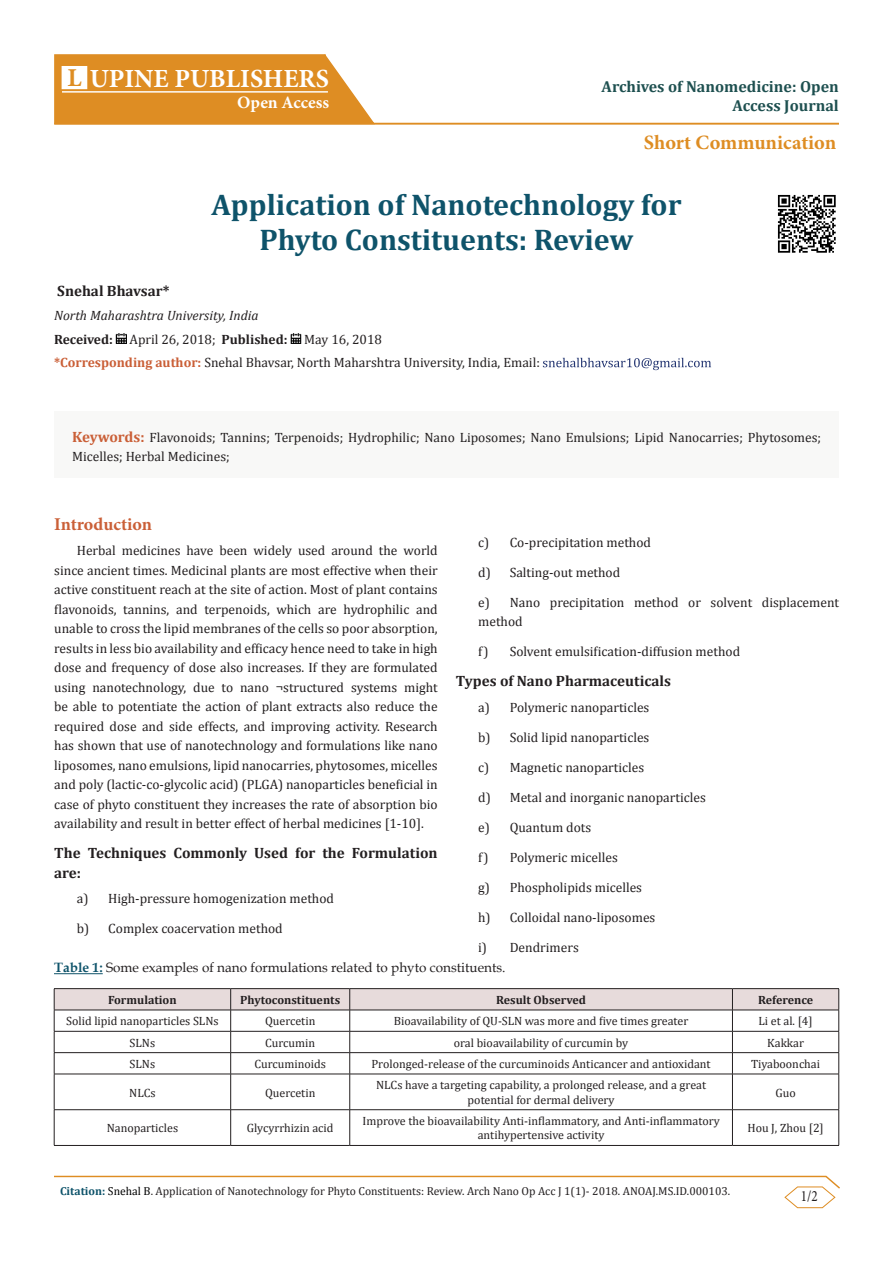
<style>
.page{position:relative;width:893px;height:1263px;background:#fff}
.page>*{position:absolute;margin:0;border:0;box-sizing:border-box;transform-origin:0 0}
.t1{font:700 30px/34.5px "Cambria";color:#0e536a;text-align:center}
.t2{font:700 26.1px "Minion Pro";color:#fff}
.t3{font:700 20.4px "Minion Pro";color:#de8d23}
.t4{font:700 18px "Minion Pro";letter-spacing:-.005em;color:#ca5f37}
.t5{font:700 17.4px "Minion Pro";color:#fff}
.t6{font:700 16.05px/19.6px "Cambria";color:#1e5050;text-align:right}
.t7{font:15.75px "Minion Pro";color:#231f20;scale:.83 1}
.t8{font:700 15px/19.5px "Cambria";color:#231f20}
.t9{font:13.5px/19.5px "Cambria";color:#231f20}
.t10{font:13.5px "Book Antiqua";color:#231f20}
.t11{font:italic 13.5px "Cambria";color:#231f20}
.t12{font:12px/14.4px "Cambria";color:#231f20;text-align:center}
.t13{font:700 12px "Cambria";color:#231f20}
.t14{font:11.55px "Cambria";color:#231f20}
.s1{font-size:25.8px;color:#de8d23}
.s2{font-weight:700}
.s3{font-weight:700;color:#ca5f37}
.s4{font-weight:700;font-size:15px;color:#ca5f37}
.s5{font-weight:700;color:#0e536a}
.s6{color:#000}
</style>
<div class="page">
<hr style="left:54px;top:1176px;width:772px;height:1px;background:#de8d23">
<svg style="left:784px;top:1175px;width:56px;height:33px"></svg>
<hr style="left:54px;top:123px;width:785px;height:2px;background:#de8d23">
<svg style="left:54px;top:54px;width:322px;height:71px;background:#e19737"></svg>
<hr style="left:62px;top:91px;width:266px;height:2px;background:#fff">
<div style="left:62px;top:67px;width:25px;height:21px;background:#fff"></div>
<svg style="left:116px;top:333px;width:11px;height:11px"></svg>
<svg style="left:291px;top:333px;width:10px;height:11px"></svg>
<svg style="left:543px;top:358px;width:168px;height:12px"></svg>
<div style="left:54px;top:412px;width:785px;height:66px;background:#f8f8f7"></div>
<hr style="left:54px;top:973px;width:49px;height:1px;background:#0e536a">
<hr style="left:54px;top:988px;width:177px;height:1px;background:#231f20">
<hr style="left:231px;top:988px;width:119px;height:1px;background:#231f20">
<hr style="left:350px;top:988px;width:382px;height:1px;background:#231f20">
<hr style="left:732px;top:988px;width:107px;height:1px;background:#231f20">
<svg style="left:54px;top:989px;width:785px;height:85px"></svg>
<hr style="left:54px;top:1074px;width:177px;height:1px;background:#231f20">
<hr style="left:54px;top:1074px;width:1px;height:35px;background:#231f20">
<hr style="left:231px;top:1074px;width:119px;height:1px;background:#231f20">
<hr style="left:230px;top:1074px;width:1px;height:35px;background:#231f20">
<hr style="left:350px;top:1074px;width:382px;height:1px;background:#231f20">
<hr style="left:349px;top:1074px;width:1px;height:35px;background:#231f20">
<hr style="left:732px;top:1074px;width:107px;height:1px;background:#231f20">
<hr style="left:732px;top:1074px;width:1px;height:35px;background:#231f20">
<hr style="left:838px;top:1074px;width:1px;height:35px;background:#231f20">
<hr style="left:54px;top:1109px;width:177px;height:1px;background:#231f20">
<hr style="left:54px;top:1110px;width:1px;height:35px;background:#231f20">
<hr style="left:231px;top:1109px;width:119px;height:1px;background:#231f20">
<hr style="left:230px;top:1110px;width:1px;height:35px;background:#231f20">
<hr style="left:350px;top:1109px;width:382px;height:1px;background:#231f20">
<hr style="left:349px;top:1110px;width:1px;height:35px;background:#231f20">
<hr style="left:732px;top:1109px;width:107px;height:1px;background:#231f20">
<hr style="left:732px;top:1110px;width:1px;height:35px;background:#231f20">
<hr style="left:838px;top:1110px;width:1px;height:35px;background:#231f20">
<hr style="left:54px;top:1145px;width:177px;height:1px;background:#231f20">
<hr style="left:231px;top:1145px;width:119px;height:1px;background:#231f20">
<hr style="left:350px;top:1145px;width:382px;height:1px;background:#231f20">
<hr style="left:732px;top:1145px;width:107px;height:1px;background:#231f20">
<img style="left:777px;top:194px;width:59px;height:59px">
<p class="t2" style="left:67px;top:60px;width:263px"><span class="s1">L</span> UPINE PUBLISHERS</p>
<p class="t5" style="left:237px;top:90px;width:94px">Open Access</p>
<p class="t6" style="left:602px;top:76px;width:239px">Archives of Nanomedicine: Open<br>Access Journal</p>
<p class="t3" style="left:644px;top:128px;width:194px">Short Communication</p>
<p class="t1" style="left:211px;top:187px;width:472px">Application of Nanotechnology for<br>Phyto Constituents: Review</p>
<p class="t8" style="left:57px;top:281px;width:114px">Snehal Bhavsar*</p>
<p class="t11" style="left:54px;top:306px;width:206px">North Maharashtra University, India</p>
<p class="t9" style="left:54px;top:329px;width:329px"><span class="s2">Received:</span> April 26, 2018; <span class="s2">Published:</span> May 16, 2018</p>
<p class="t9" style="left:54px;top:353px;width:487px"><span class="s3">*Corresponding author:</span> Snehal Bhavsar, North Maharshtra University, India, Email:</p>
<p class="t9" style="left:72px;top:427px;width:750px"><span class="s4">Keywords:</span> Flavonoids; Tannins; Terpenoids; Hydrophilic; Nano Liposomes; Nano Emulsions; Lipid Nanocarries; Phytosomes;<br>Micelles; Herbal Medicines;</p>
<p class="t4" style="left:54px;top:511px;width:99px">Introduction</p>
<p class="t9" style="left:54px;top:541px;width:385px;text-align:justify;text-indent:22px">Herbal medicines have been widely used around the world since ancient times. Medicinal plants are most effective when their active constituent reach at the site of action. Most of plant contains flavonoids, tannins, and terpenoids, which are hydrophilic and unable to cross the lipid membranes of the cells so poor absorption, results in less bio availability and efficacy hence need to take in high dose and frequency of dose also increases. If they are formulated using nanotechnology, due to nano ¬structured systems might be able to potentiate the action of plant extracts also reduce the required dose and side effects, and improving activity. Research has shown that use of nanotechnology and formulations like nano liposomes, nano emulsions, lipid nanocarries, phytosomes, micelles and poly (lactic-co-glycolic acid) (PLGA) nanoparticles beneficial in case of phyto constituent they increases the rate of absorption bio availability and result in better effect of herbal medicines [1-10].</p>
<p class="t8" style="left:54px;top:843px;width:385px">The Techniques Commonly Used for the Formulation are:</p>
<p class="t9" style="left:77px;top:889px;width:259px">a) High-pressure homogenization method</p>
<p class="t9" style="left:77px;top:919px;width:208px">b) Complex coacervation method</p>
<p class="t9" style="left:478px;top:532px;width:174px">c) Co-precipitation method</p>
<p class="t9" style="left:478px;top:562px;width:144px">d) Salting-out method</p>
<p class="t9" style="left:478px;top:592px;width:362px">e) Nano precipitation method or solvent displacement method</p>
<p class="t9" style="left:478px;top:642px;width:263px">f) Solvent emulsification-diffusion method</p>
<p class="t8" style="left:456px;top:671px;width:217px">Types of Nano Pharmaceuticals</p>
<p class="t9" style="left:478px;top:697px;width:173px">a) Polymeric nanoparticles</p>
<p class="t9" style="left:478px;top:727px;width:173px">b) Solid lipid nanoparticles</p>
<p class="t9" style="left:478px;top:757px;width:167px">c) Magnetic nanoparticles</p>
<p class="t9" style="left:478px;top:787px;width:229px">d) Metal and inorganic nanoparticles</p>
<p class="t9" style="left:478px;top:817px;width:115px">e) Quantum dots</p>
<p class="t9" style="left:478px;top:847px;width:141px">f) Polymeric micelles</p>
<p class="t9" style="left:478px;top:877px;width:165px">g) Phospholipids micelles</p>
<p class="t9" style="left:478px;top:907px;width:179px">h) Colloidal nano-liposomes</p>
<p class="t9" style="left:478px;top:937px;width:102px">i) Dendrimers</p>
<p class="t10" style="left:54px;top:958px;width:453px"><span class="s5">Table 1:</span> Some examples of nano formulations related to phyto constituents.</p>
<p class="t13" style="left:108px;top:991px;width:70px">Formulation</p>
<p class="t13" style="left:240px;top:991px;width:101px">Phytoconstituents</p>
<p class="t13" style="left:496px;top:991px;width:91px">Result Observed</p>
<p class="t13" style="left:758px;top:991px;width:57px">Reference</p>
<p class="t12" style="left:66px;top:1014px;width:154px">Solid lipid nanoparticles SLNs</p>
<p class="t12" style="left:265px;top:1014px;width:52px">Quercetin</p>
<p class="t12" style="left:394px;top:1014px;width:296px">Bioavailability of QU-SLN was more and five times greater</p>
<p class="t12" style="left:758px;top:1014px;width:56px">Li et al. [4]</p>
<p class="t12" style="left:130px;top:1035px;width:27px">SLNs</p>
<p class="t12" style="left:265px;top:1035px;width:52px">Curcumin</p>
<p class="t12" style="left:454px;top:1035px;width:176px">oral bioavailability of curcumin by</p>
<p class="t12" style="left:767px;top:1035px;width:38px">Kakkar</p>
<p class="t12" style="left:130px;top:1057px;width:27px">SLNs</p>
<p class="t12" style="left:254px;top:1057px;width:73px">Curcuminoids</p>
<p class="t12" style="left:371px;top:1057px;width:341px">Prolonged-release of the curcuminoids Anticancer and antioxidant</p>
<p class="t12" style="left:751px;top:1057px;width:70px">Tiyaboonchai</p>
<p class="t12" style="left:129px;top:1085px;width:28px">NLCs</p>
<p class="t12" style="left:265px;top:1085px;width:52px">Quercetin</p>
<p class="t12" style="left:376px;top:1078px;width:332px">NLCs have a targeting capability, a prolonged release, and a great potential for dermal delivery</p>
<p class="t12" style="left:775px;top:1085px;width:22px">Guo</p>
<p class="t12" style="left:107px;top:1121px;width:73px">Nanoparticles</p>
<p class="t12" style="left:247px;top:1121px;width:88px">Glycyrrhizin acid</p>
<p class="t12" style="left:362px;top:1114px;width:359px">Improve the bioavailability Anti-inflammatory, and Anti-inflammatory antihypertensive activity</p>
<p class="t12" style="left:747px;top:1121px;width:78px">Hou J, Zhou [2]</p>
<p class="t14" style="left:60px;top:1184px;width:672px"><span class="s5">Citation:</span> <span class="s6">Snehal B</span>. Application of Nanotechnology for Phyto Constituents: Review. Arch Nano Op Acc J 1(1)- 2018. ANOAJ.MS.ID.000103.</p>
<p class="t7" style="left:801px;top:1186px;width:22px">1/2</p>
</div>
